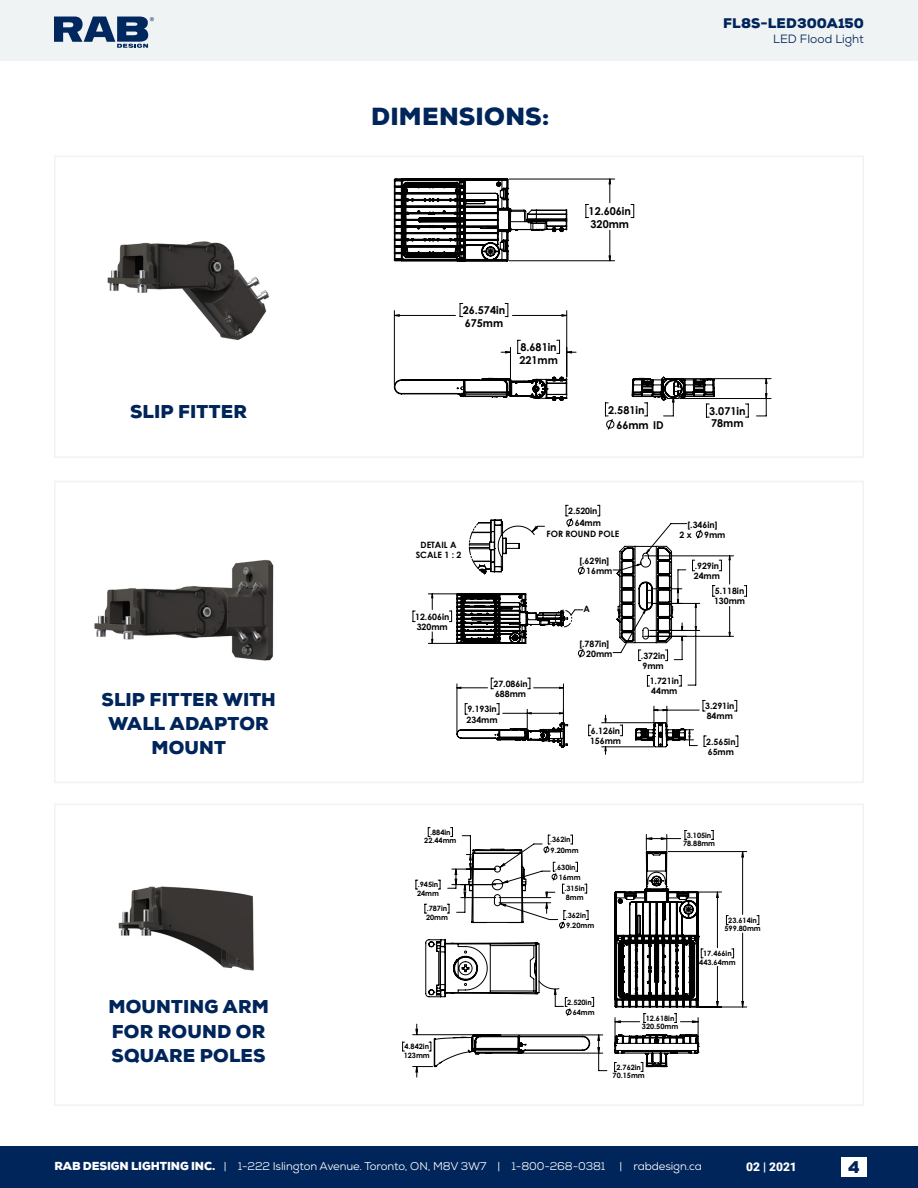
<style>
.page{position:relative;width:918px;height:1188px;background:#fff}
.page>*{position:absolute;margin:0;border:0;box-sizing:border-box;transform-origin:0 0}
.t1{font:900 24px "Nexa";letter-spacing:.01em;color:#00255a}
.t2{font:900 18px/24.3px "Nexa";letter-spacing:.01em;color:#00255a;text-align:center}
.t3{font:900 16.5px "Nexa";color:#00255a}
.t4{font:900 13.5px "Nexa";letter-spacing:.005em;color:#00255a}
.t5{font:12px "Nexa";color:#00255a}
.t6{font:900 12px "Roboto";color:#fff}
.t7{font:11.25px "Nexa";letter-spacing:-.01em;color:#fff}
.t8{font:700 10.8px/12.6px "Century Gothic";color:#000}
.t9{font:700 8.7px/10.2px "Century Gothic";color:#000}
.t10{font:700 7.35px/8.6px "Century Gothic";color:#000}
.s1{font-weight:900}
</style>
<div class="page">
<div style="left:0;top:1147px;width:918px;height:41px;background:#00255a"></div>
<div style="left:0;top:0;width:918px;height:60px;background:#f0f3f4"></div>
<svg style="left:54px;top:17px;width:100px;height:31px"></svg>
<div style="left:841px;top:1158px;width:26px;height:19px;background:#fff"></div>
<div style="left:54px;top:156px;width:810px;height:302px;border:2px solid #f0f3f4"></div>
<div style="left:54px;top:481px;width:810px;height:302px;border:2px solid #f0f3f4"></div>
<div style="left:54px;top:804px;width:810px;height:302px;border:2px solid #f0f3f4"></div>
<img style="left:107px;top:241px;width:163px;height:99px">
<img style="left:94px;top:559px;width:180px;height:102px">
<img style="left:118px;top:886px;width:136px;height:85px">
<svg style="left:745px;top:404px;width:4px;height:14px"></svg>
<hr style="left:680px;top:398px;width:91px;height:1px;background:#000">
<hr style="left:684px;top:378px;width:87px;height:1px;background:#000">
<svg style="left:757px;top:402px;width:10px;height:15px"></svg>
<svg style="left:605px;top:403px;width:9px;height:27px"></svg>
<svg style="left:394px;top:179px;width:373px;height:223px"></svg>
<svg style="left:394px;top:377px;width:173px;height:24px"></svg>
<svg style="left:632px;top:377px;width:82px;height:41px"></svg>
<svg style="left:394px;top:179px;width:173px;height:82px"></svg>
<svg style="left:413px;top:505px;width:334px;height:250px"></svg>
<svg style="left:432px;top:527px;width:298px;height:224px"></svg>
<svg style="left:457px;top:722px;width:111px;height:25px"></svg>
<svg style="left:635px;top:722px;width:50px;height:25px"></svg>
<svg style="left:457px;top:593px;width:128px;height:65px"></svg>
<svg style="left:617px;top:546px;width:56px;height:97px"></svg>
<svg style="left:469px;top:520px;width:51px;height:54px"></svg>
<svg style="left:402px;top:827px;width:357px;height:250px"></svg>
<svg style="left:416px;top:838px;width:327px;height:234px"></svg>
<svg style="left:614px;top:1034px;width:85px;height:33px"></svg>
<svg style="left:434px;top:1034px;width:156px;height:33px"></svg>
<svg style="left:614px;top:851px;width:85px;height:156px"></svg>
<svg style="left:469px;top:849px;width:57px;height:74px"></svg>
<svg style="left:426px;top:939px;width:113px;height:58px"></svg>
<h2 class="t2" style="left:130px;top:399px;width:119px">SLIP FITTER</h2>
<h2 class="t2" style="left:101px;top:687px;width:176px">SLIP FITTER WITH<br>WALL ADAPTOR<br>MOUNT</h2>
<h2 class="t2" style="left:108px;top:995px;width:162px;text-align:left">MOUNTING ARM<br>FOR ROUND OR<br>SQUARE POLES</h2>
<h1 class="t1" style="left:371px;top:100px;width:180px">DIMENSIONS:</h1>
<h3 class="t4" style="left:723px;top:14px;width:142px">FL8S-LED300A150</h3>
<h3 class="t5" style="left:773px;top:31px;width:92px">LED Flood Light</h3>
<p class="t8" style="left:463px;top:304px;width:44px">26.574in<br>675mm</p>
<p class="t8" style="left:519px;top:340px;width:40px">8.681in<br>221mm</p>
<p class="t8" style="left:589px;top:205px;width:44px">12.606in<br>320mm</p>
<p class="t8" style="left:616px;top:402px;width:49px;line-height:15px;text-indent:-8px">2.581in<br>66mm ID</p>
<p class="t8" style="left:709px;top:404px;width:38px">3.071in<br>78mm</p>
<p class="t9" style="left:416px;top:539px;width:47px;text-align:center">DETAIL A<br>SCALE 1 : 2</p>
<p class="t9" style="left:415px;top:611px;width:36px">12.606in<br>320mm</p>
<p class="t9" style="left:575px;top:504px;width:28px;line-height:12.1px;text-indent:-7px">2.520in<br>64mm</p>
<p class="t9" style="left:547px;top:528px;width:74px">FOR ROUND POLE</p>
<p class="t9" style="left:586px;top:556px;width:28px;text-indent:-7px">[.629in]<br>16mm</p>
<p class="t9" style="left:583px;top:604px;width:8px">A</p>
<p class="t9" style="left:586px;top:638px;width:28px;text-indent:-7px">[.787in]<br>20mm</p>
<p class="t9" style="left:679px;top:519px;width:40px;text-indent:8px">[.346in]<br>2 x</p>
<p class="t9" style="left:704px;top:529px;width:23px">9mm</p>
<p class="t9" style="left:694px;top:560px;width:28px">.929in<br>24mm</p>
<p class="t9" style="left:714px;top:586px;width:33px">5.118in<br>130mm</p>
<p class="t9" style="left:641px;top:650px;width:26px">.372in<br>9mm</p>
<p class="t9" style="left:493px;top:678px;width:36px">27.086in<br>688mm</p>
<p class="t9" style="left:467px;top:704px;width:33px">9.193in<br>234mm</p>
<p class="t9" style="left:590px;top:725px;width:33px">6.126in<br>156mm</p>
<p class="t9" style="left:650px;top:675px;width:31px">1.721in<br>44mm</p>
<p class="t9" style="left:705px;top:700px;width:31px">3.291in<br>84mm</p>
<p class="t9" style="left:706px;top:736px;width:31px">2.565in<br>65mm</p>
<p class="t10" style="left:424px;top:828px;width:34px;text-align:center">.884in<br>22.44mm</p>
<p class="t10" style="left:417px;top:880px;width:23px">.945in<br>24mm</p>
<p class="t10" style="left:426px;top:904px;width:23px">.787in<br>20mm</p>
<p class="t10" style="left:404px;top:1042px;width:28px">4.842in<br>123mm</p>
<p class="t10" style="left:550px;top:834px;width:30px;line-height:10.1px">.362in<br>9.20mm</p>
<p class="t10" style="left:559px;top:862px;width:23px;line-height:10.1px;text-indent:-3px">.630in<br>16mm</p>
<p class="t10" style="left:564px;top:884px;width:22px">.315in<br>8mm</p>
<p class="t10" style="left:566px;top:910px;width:30px;line-height:10.1px">.362in<br>9.20mm</p>
<p class="t10" style="left:573px;top:997px;width:23px;line-height:10.1px;text-indent:-6px">2.520in<br>64mm</p>
<p class="t10" style="left:683px;top:830px;width:34px;text-align:center">3.105in<br>78.88mm</p>
<p class="t10" style="left:725px;top:916px;width:38px;text-align:center">23.614in<br>599.80mm</p>
<p class="t10" style="left:642px;top:1014px;width:38px;text-align:center">12.618in<br>320.50mm</p>
<p class="t10" style="left:613px;top:1063px;width:34px;text-align:center">2.762in<br>70.15mm</p>
<p class="t10" style="left:699px;top:949px;width:38px;text-align:center">17.466in<br>443.64mm</p>
<p class="t7" style="left:54px;top:1159px;width:649px"><span class="s1">RAB DESIGN LIGHTING INC.</span> | 1-222 Islington Avenue. Toronto, ON, M8V 3W7 | 1-800-268-0381 | rabdesign.ca</p>
<h3 class="t6" style="left:746px;top:1158px;width:52px">02 | 2021</h3>
<h3 class="t3" style="left:848px;top:1156px;width:13px">4</h3>
</div>
